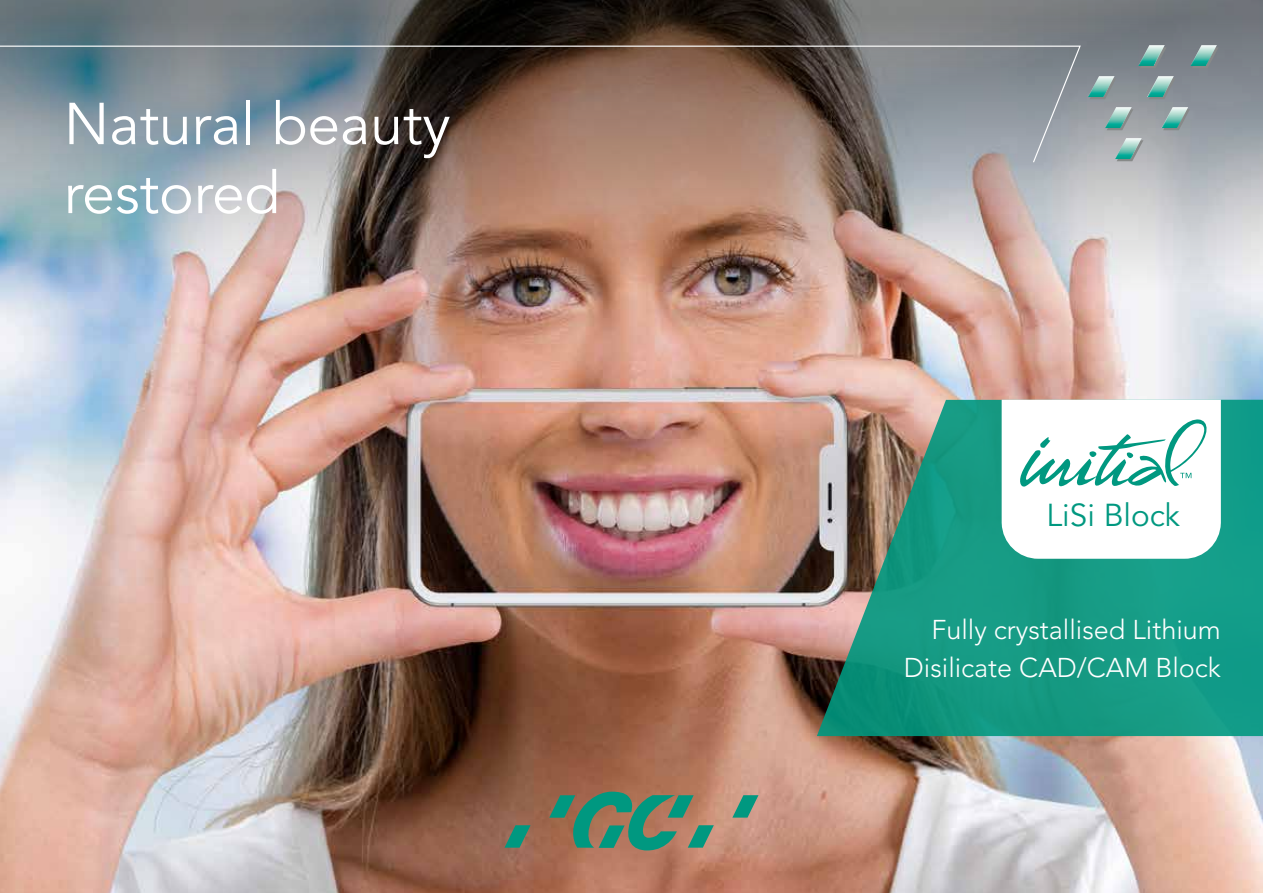
<style>
.page{position:relative;width:1263px;height:893px;background:#fff}
.page>*{position:absolute;margin:0;border:0;box-sizing:border-box;transform-origin:0 0}
.t1{font:58.5px/69px "Avenir LT Std";color:#fff}
.t2{font:31.5px "Avenir LT Std";color:#009880}
.t3{font:300 27px/37.5px "Avenir LT Std";color:#fff;text-align:right}
</style>
<div class="page">
<img style="left:0;top:400px;width:1263px;height:493px">
<img style="left:0;top:0;width:1263px;height:400px">
<svg style="left:732px;top:795px;width:26px;height:23px"></svg>
<svg style="left:549px;top:792px;width:165px;height:58px;background:#69836a"></svg>
<svg style="left:504px;top:825px;width:27px;height:23px"></svg>
<svg style="left:817px;top:400px;width:446px;height:336px;background:#2d9581"></svg>
<svg style="left:1002px;top:400px;width:219px;height:159px"></svg>
<svg style="left:0;top:45px;width:1082px;height:119px;background:#7c7877"></svg>
<svg style="left:1140px;top:47px;width:26px;height:21px"></svg>
<svg style="left:1089px;top:78px;width:27px;height:21px"></svg>
<svg style="left:1107px;top:109px;width:26px;height:21px"></svg>
<svg style="left:1192px;top:47px;width:27px;height:21px"></svg>
<svg style="left:1149px;top:78px;width:26px;height:21px"></svg>
<svg style="left:1163px;top:109px;width:27px;height:21px"></svg>
<svg style="left:1117px;top:140px;width:26px;height:21px"></svg>
<img style="left:1138px;top:45px;width:27px;height:21px">
<img style="left:1088px;top:76px;width:26px;height:21px">
<img style="left:1105px;top:107px;width:27px;height:21px">
<img style="left:1190px;top:45px;width:27px;height:21px">
<img style="left:1147px;top:76px;width:27px;height:21px">
<img style="left:1161px;top:107px;width:27px;height:21px">
<img style="left:1115px;top:138px;width:27px;height:21px">
<h1 class="t1" style="left:64px;top:91px;width:388px">Natural beauty restored</h1>
<p class="t2" style="left:1046px;top:497px;width:135px">LiSi Block</p>
<p class="t3" style="left:904px;top:611px;width:318px">Fully crystallised Lithium<br>Disilicate CAD/CAM Block</p>
</div>
